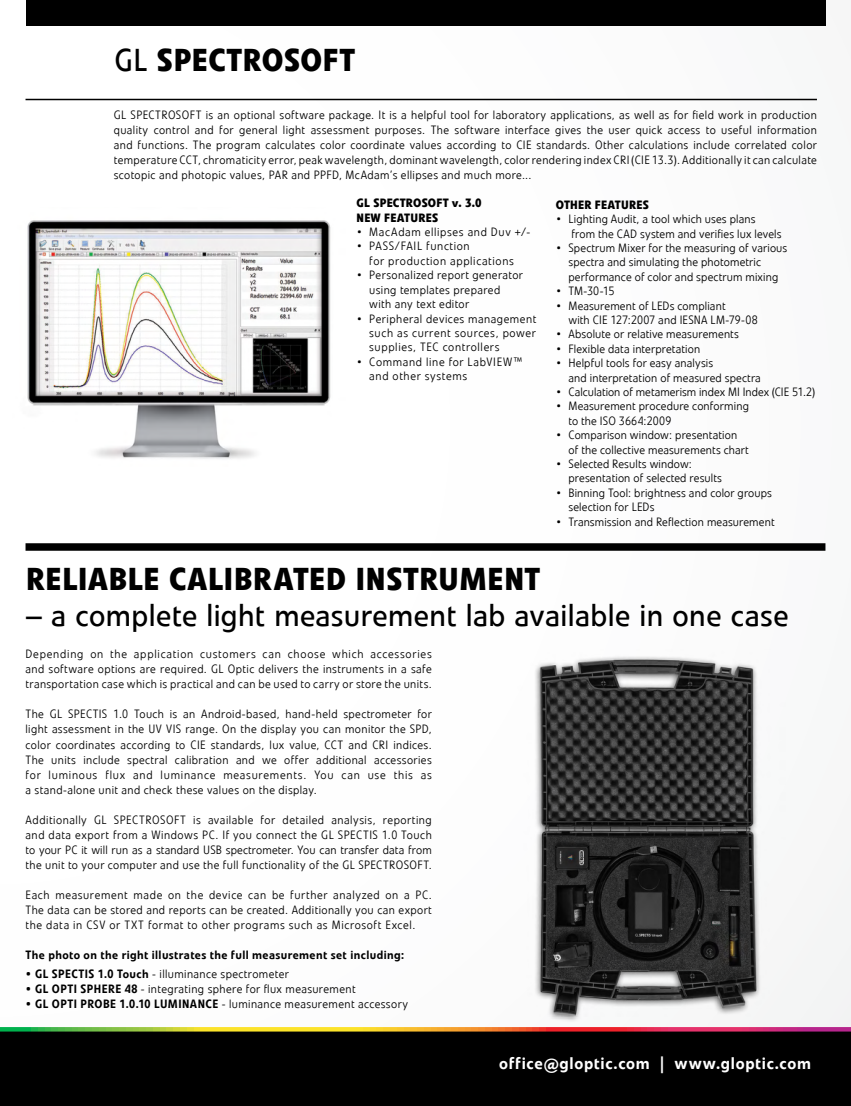
<style>
.page{position:relative;width:851px;height:1106px;background:#fff}
.page>*{position:absolute;margin:0;border:0;box-sizing:border-box;transform-origin:0 0}
.t1{font:31.5px "Veto Com";letter-spacing:.01em;color:#000}
.t2{font:700 31.5px "Veto Com";letter-spacing:.02em;color:#000}
.t3{font:500 16.8px "Veto Com";letter-spacing:.04em;color:#fff}
.t4{font:300 12px/15px "Veto Com";letter-spacing:.02em;color:#000}
.t5{font:300 12px/14.4px "Veto Com";letter-spacing:.05em;color:#000}
.t6{font:500 12px "Veto Com";letter-spacing:.03em;color:#000}
.t7{font:700 12px/15px "Veto Com";letter-spacing:.02em;color:#000}
.t8{font:300 12px "Veto Com";letter-spacing:.055em;color:#000}
.s1{font-weight:400}
.s2{font-weight:500}
</style>
<div class="page">
<img style="left:27px;top:220px;width:304px;height:239px">
<hr style="left:26px;top:99px;width:790px;height:1px;background:#000">
<div style="left:26px;top:543px;width:799px;height:8px;background:#000"></div>
<img style="left:535px;top:656px;width:257px;height:371px">
<div style="left:26px;top:0;width:799px;height:26px;background:#000"></div>
<div style="left:0;top:1029px;width:850px;height:77px;background:#000"></div>
<svg style="left:0;top:1027px;width:850px;height:4px;background:#cf8a46"></svg>
<h1 class="t2" style="left:114px;top:40px;width:242px"><span class="s1">GL</span> SPECTROSOFT</h1>
<p class="t4" style="left:114px;top:108px;width:704px;text-align:justify">GL SPECTROSOFT is an optional software package. It is a helpful tool for laboratory applications, as well as for field work in production quality control and for general light assessment purposes. The software interface gives the user quick access to useful information and functions. The program calculates color coordinate values according to CIE standards. Other calculations include correlated color temperature CCT, chromaticity error, peak wavelength, dominant wavelength, color rendering index CRI (CIE 13.3). Additionally it can calculate scotopic and photopic values, PAR and PPFD, McAdam’s ellipses and much more...</p>
<p class="t7" style="left:356px;top:195px;width:127px">GL SPECTROSOFT v. 3.0<br>NEW FEATURES</p>
<p class="t8" style="left:356px;top:225px;width:175px">• MacAdam ellipses and Duv +/-</p>
<p class="t5" style="left:369px;top:239px;width:146px;text-indent:-13px">• PASS/FAIL function<br>for production applications</p>
<p class="t4" style="left:369px;top:268px;width:155px;line-height:14.4px;text-indent:-13px">• Personalized report generator using templates prepared with any text editor</p>
<p class="t4" style="left:369px;top:311px;width:168px;line-height:14.4px;text-align:justify;text-indent:-13px">• Peripheral devices management such as current sources, power supplies, TEC controllers</p>
<p class="t5" style="left:369px;top:354px;width:157px;text-indent:-13px">• Command line for LabVIEW™ and other systems</p>
<p class="t7" style="left:555px;top:197px;width:95px">OTHER FEATURES</p>
<p class="t4" style="left:571px;top:212px;width:211px;line-height:14.4px;text-indent:-16px">• Lighting Audit, a tool which uses plans from the CAD system and verifies lux levels</p>
<p class="t4" style="left:568px;top:241px;width:220px;line-height:14.4px;text-indent:-13px">• Spectrum Mixer for the measuring of various spectra and simulating the photometric performance of color and spectrum mixing</p>
<p class="t4" style="left:555px;top:283px;width:60px">• TM-30-15</p>
<p class="t4" style="left:568px;top:298px;width:191px;line-height:14.4px;text-indent:-13px">• Measurement of LEDs compliant<br>with CIE 127:2007 and IESNA LM-79-08</p>
<p class="t4" style="left:555px;top:327px;width:185px">• Absolute or relative measurements</p>
<p class="t4" style="left:555px;top:341px;width:146px">• Flexible data interpretation</p>
<p class="t4" style="left:568px;top:356px;width:194px;line-height:14.4px;text-indent:-13px">• Helpful tools for easy analysis<br>and interpretation of measured spectra</p>
<p class="t4" style="left:555px;top:384px;width:261px">• Calculation of metamerism index MI Index (CIE 51.2)</p>
<p class="t4" style="left:568px;top:399px;width:182px;line-height:14.4px;text-indent:-13px">• Measurement procedure conforming to the ISO 3664:2009</p>
<p class="t4" style="left:568px;top:428px;width:182px;line-height:14.4px;text-indent:-13px">• Comparison window: presentation of the collective measurements chart</p>
<p class="t4" style="left:568px;top:457px;width:155px;line-height:14.4px;text-indent:-13px">• Selected Results window: presentation of selected results</p>
<p class="t4" style="left:568px;top:485px;width:205px;line-height:14.4px;text-indent:-13px">• Binning Tool: brightness and color groups selection for LEDs</p>
<p class="t4" style="left:555px;top:514px;width:220px">• Transmission and Reflection measurement</p>
<h1 class="t2" style="left:26px;top:559px;width:515px">RELIABLE CALIBRATED INSTRUMENT</h1>
<h1 class="t1" style="left:26px;top:596px;width:763px">– a complete light measurement lab available in one case</h1>
<p class="t4" style="left:26px;top:647px;width:408px;text-align:justify">Depending on the application customers can choose which accessories and software options are required. GL Optic delivers the instruments in a safe transportation case which is practical and can be used to carry or store the units.</p>
<p class="t4" style="left:26px;top:707px;width:408px;text-align:justify">The GL SPECTIS 1.0 Touch is an Android-based, hand-held spectrometer for light assessment in the UV VIS range. On the display you can monitor the SPD, color coordinates according to CIE standards, lux value, CCT and CRI indices.<br>The units include spectral calibration and we offer additional accessories for luminous flux and luminance measurements. You can use this as a stand-alone unit and check these values on the display.</p>
<p class="t4" style="left:26px;top:812px;width:408px;text-align:justify">Additionally GL SPECTROSOFT is available for detailed analysis, reporting and data export from a Windows PC. If you connect the GL SPECTIS 1.0 Touch to your PC it will run as a standard USB spectrometer. You can transfer data from the unit to your computer and use the full functionality of the GL SPECTROSOFT.</p>
<p class="t4" style="left:26px;top:887px;width:408px;text-align:justify">Each measurement made on the device can be further analyzed on a PC.<br>The data can be stored and reports can be created. Additionally you can export the data in CSV or TXT format to other programs such as Microsoft Excel.</p>
<p class="t6" style="left:26px;top:947px;width:380px">The photo on the right illustrates the full measurement set including:</p>
<p class="t4" style="left:26px;top:966px;width:265px"><span class="s2">• GL SPECTIS 1.0 Touch</span> - illuminance spectrometer</p>
<p class="t4" style="left:26px;top:981px;width:331px"><span class="s2">• GL OPTI SPHERE 48</span> - integrating sphere for flux measurement</p>
<p class="t4" style="left:26px;top:996px;width:384px"><span class="s2">• GL OPTI PROBE 1.0.10 LUMINANCE</span> - luminance measurement accessory</p>
<h2 class="t3" style="left:499px;top:1053px;width:313px">office@gloptic.com | www.gloptic.com</h2>
</div>
